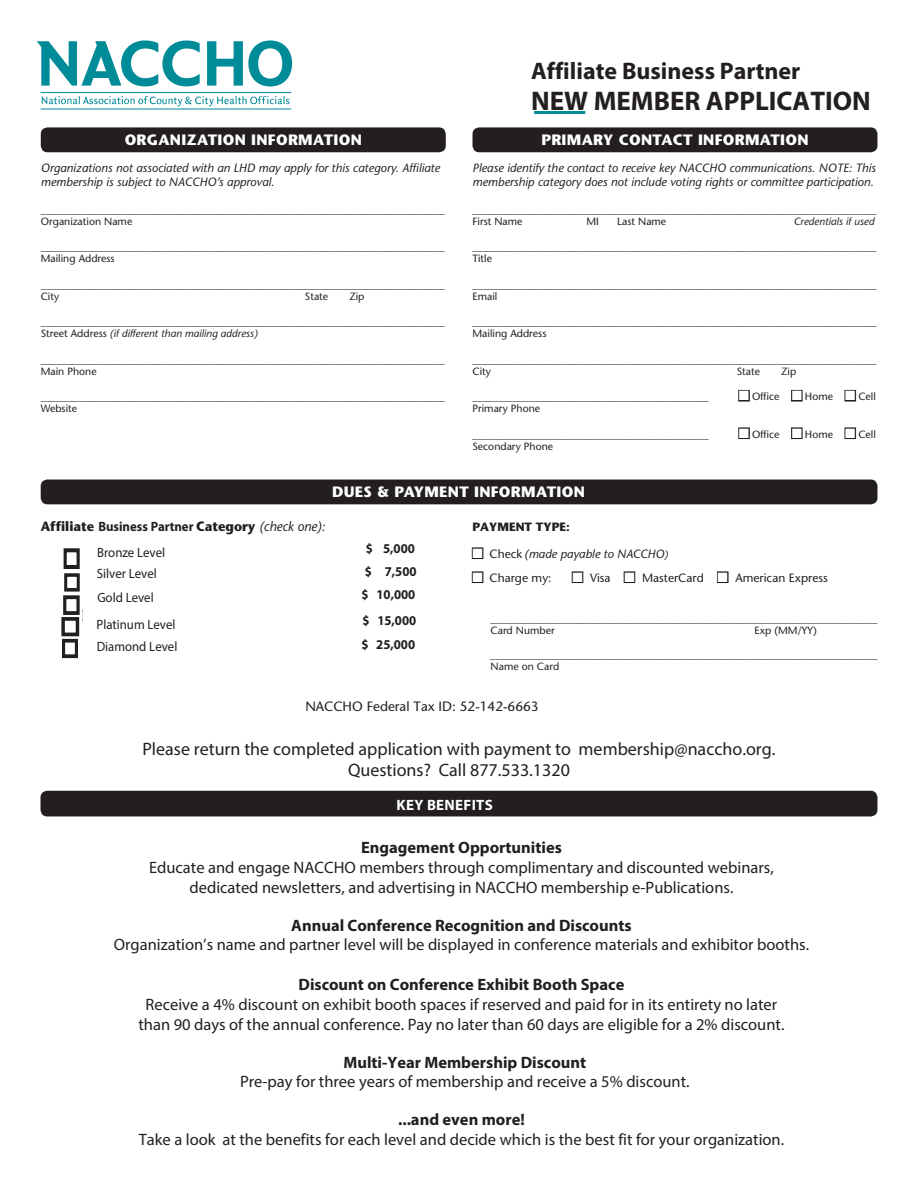
<style>
.page{position:relative;width:918px;height:1188px;background:#fff}
.page>*{position:absolute;margin:0;border:0;box-sizing:border-box;transform-origin:0 0}
.t1{font:700 27px "Myriad Pro";color:#231f20}
.t2{font:700 24px "Myriad Pro";color:#231f20}
.t3{font:18px/21.6px "Myriad Pro";color:#231f20;text-align:center}
.t4{font:16.5px/19.8px "Myriad Pro";color:#231f20;text-align:center}
.t5{font:700 16.5px "Myriad Pro";color:#231f20}
.t6{font:700 15px "Stone Sans";letter-spacing:.02em;color:#fff}
.t7{font:700 15px "Myriad Pro";letter-spacing:.02em;color:#fff}
.t8{font:13.5px/20.9px "Myriad Pro";color:#231f20;scale:.95 1}
.t9{font:700 13.5px "Stone Sans";color:#231f20;scale:.95 1}
.t10{font:700 13.5px/26.1px "Myriad Pro";color:#231f20;scale:.95 1}
.t11{font:13.5px "Stone Sans";color:#231f20}
.t12{font:italic 12px/14.4px "Stone Sans";color:#231f20}
.t13{font:12px "Stone Sans";color:#231f20}
.t14{font:700 12px "Stone Sans";color:#231f20}
.t15{font:10.5px/12px "Stone Sans";color:#231f20}
.t16{font:italic 10.5px "Stone Sans";color:#231f20}
.s1{font-style:italic}
.s2{color:#fff}
.s3{font-family:"Myriad Pro"}
.s4{font-weight:400;font-style:italic}
.s5{font-style:normal}
.s6{font-size:10.5px}
</style>
<div class="page">
<svg style="left:37px;top:41px;width:163px;height:45px"></svg>
<svg style="left:207px;top:40px;width:85px;height:46px"></svg>
<svg style="left:41px;top:96px;width:249px;height:10px"></svg>
<hr style="left:41px;top:92px;width:250px;height:1px;background:#008b98">
<hr style="left:41px;top:109px;width:250px;height:1px;background:#008b98">
<div style="left:41px;top:127px;width:405px;height:25px;background:#231f20;border-radius:7px"></div>
<div style="left:41px;top:480px;width:837px;height:24px;background:#231f20;border-radius:7px"></div>
<div style="left:472px;top:127px;width:406px;height:25px;background:#231f20;border-radius:7px"></div>
<div style="left:738px;top:390px;width:12px;height:12px;border:2px solid #231f20"></div>
<div style="left:791px;top:390px;width:12px;height:12px;border:2px solid #231f20"></div>
<div style="left:844px;top:390px;width:12px;height:12px;border:2px solid #231f20"></div>
<div style="left:738px;top:427px;width:12px;height:12px;border:2px solid #231f20"></div>
<div style="left:791px;top:427px;width:12px;height:12px;border:2px solid #231f20"></div>
<div style="left:844px;top:427px;width:12px;height:12px;border:2px solid #231f20"></div>
<hr style="left:534px;top:111px;width:51px;height:3px;background:#008b98">
<div style="left:63px;top:549px;width:17px;height:20px;border:4px solid #231f20"></div>
<div style="left:63px;top:596px;width:17px;height:19px;border:3px solid #231f20"></div>
<div style="left:64px;top:573px;width:16px;height:18px;border:3px solid #231f20"></div>
<div style="left:62px;top:639px;width:16px;height:19px;border:3px solid #231f20"></div>
<div style="left:472px;top:547px;width:11px;height:12px;border:2px solid #231f20"></div>
<div style="left:472px;top:571px;width:11px;height:12px;border:2px solid #231f20"></div>
<div style="left:572px;top:571px;width:11px;height:12px;border:2px solid #231f20"></div>
<div style="left:624px;top:571px;width:11px;height:12px;border:2px solid #231f20"></div>
<div style="left:717px;top:571px;width:12px;height:12px;border:2px solid #231f20"></div>
<div style="left:40px;top:791px;width:838px;height:25px;background:#231f20;border-radius:7px"></div>
<div style="left:61px;top:617px;width:18px;height:19px;border:4px solid #231f20"></div>
<h3 class="t6" style="left:125px;top:131px;width:239px">ORGANIZATION INFORMATION</h3>
<p class="t12" style="left:41px;top:160px;width:401px">Organizations not associated with an LHD may apply for this category. Affiliate membership is subject to NACCHO’s approval.</p>
<p class="t15" style="left:41px;top:203px;width:406px">_____________________________________________________________________________<br>Organization Name</p>
<p class="t15" style="left:41px;top:241px;width:406px">_____________________________________________________________________________<br>Mailing Address</p>
<p class="t15" style="left:41px;top:278px;width:406px">_____________________________________________________________________________<br>City</p>
<p class="t15" style="left:305px;top:290px;width:25px">State</p>
<p class="t15" style="left:349px;top:290px;width:18px">Zip </p>
<p class="t15" style="left:41px;top:316px;width:406px">_____________________________________________________________________________<br>Street Address <span class="s1">(if different than mailing address)</span></p>
<p class="t15" style="left:41px;top:353px;width:406px">_____________________________________________________________________________<br>Main Phone</p>
<p class="t15" style="left:41px;top:391px;width:406px">_____________________________________________________________________________<br>Website</p>
<h2 class="t2" style="left:531px;top:55px;width:271px">Affiliate Business Partner</h2>
<h1 class="t1" style="left:531px;top:84px;width:341px">NEW MEMBER APPLICATION</h1>
<h3 class="t6" style="left:541px;top:131px;width:269px">PRIMARY CONTACT INFORMATION</h3>
<p class="t12" style="left:472px;top:160px;width:405px">Please identify the contact to receive key NACCHO communications. NOTE: This membership category does not include voting rights or committee participation.</p>
<p class="t15" style="left:472px;top:203px;width:406px">_____________________________________________________________________________<br>First Name</p>
<p class="t15" style="left:587px;top:215px;width:14px">MI</p>
<p class="t15" style="left:617px;top:215px;width:51px">Last Name</p>
<p class="t16" style="left:794px;top:215px;width:82px">Credentials if used</p>
<p class="t15" style="left:473px;top:241px;width:406px">_____________________________________________________________________________<br>Title</p>
<p class="t15" style="left:473px;top:278px;width:406px">_____________________________________________________________________________<br>Email</p>
<p class="t15" style="left:473px;top:316px;width:406px">_____________________________________________________________________________<br>Mailing Address</p>
<p class="t15" style="left:473px;top:353px;width:406px">_____________________________________________________________________________<br>City</p>
<p class="t15" style="left:737px;top:365px;width:25px">State</p>
<p class="t15" style="left:781px;top:365px;width:18px">Zip </p>
<p class="t15" style="left:473px;top:391px;width:238px">_____________________________________________</p>
<p class="t15" style="left:472px;top:403px;width:69px">Primary Phone</p>
<p class="t15" style="left:472px;top:428px;width:238px">_____________________________________________</p>
<p class="t15" style="left:472px;top:440px;width:82px">Secondary Phone</p>
<p class="t15" style="left:739px;top:391px;width:139px"><span class="s2">■</span> Office <span class="s2">■</span> Home <span class="s2">■</span> Cell</p>
<p class="t15" style="left:739px;top:428px;width:139px"><span class="s2">■</span> Office <span class="s2">■</span> Home <span class="s2">■</span> Cell</p>
<h3 class="t6" style="left:332px;top:483px;width:254px">DUES &amp; PAYMENT INFORMATION</h3>
<p class="t9" style="left:41px;top:517px;width:301px">Affiliate <span class="s3">Business Partner</span> Category <span class="s4">(check one):</span></p>
<p class="t8" style="left:97px;top:542px;width:73px">Bronze Level<br>Silver Level</p>
<p class="t10" style="left:366px;top:535px;width:53px">$ 5,000</p>
<p class="t10" style="left:365px;top:558px;width:56px">$ 7,500</p>
<p class="t8" style="left:97px;top:587px;width:61px">Gold Level</p>
<p class="t10" style="left:362px;top:581px;width:59px">$ 10,000 $ 15,000</p>
<p class="t8" style="left:97px;top:614px;width:87px;line-height:21.3px">Platinum Level<br>Diamond Level</p>
<p class="t10" style="left:361px;top:631px;width:58px">$ 25,000</p>
<p class="t14" style="left:472px;top:519px;width:99px">PAYMENT TYPE:</p>
<p class="t12" style="left:472px;top:546px;width:197px"><span class="s2">■</span> <span class="s5">Check</span> (made payable to NACCHO<span class="s6">)</span></p>
<p class="t13" style="left:472px;top:570px;width:81px"><span class="s2">■</span> Charge my:</p>
<p class="t13" style="left:572px;top:570px;width:257px"><span class="s2">■</span> Visa <span class="s2">■</span> MasterCard <span class="s2">■</span> American Express</p>
<p class="t15" style="left:490px;top:613px;width:388px">__________________________________________________________________________<br>Card Number</p>
<p class="t15" style="left:755px;top:625px;width:64px">Exp (MM/YY)</p>
<p class="t15" style="left:490px;top:649px;width:388px">__________________________________________________________________________<br>Name on Card</p>
<p class="t11" style="left:305px;top:698px;width:235px">NACCHO Federal Tax ID: 52-142-6663</p>
<h3 class="t3" style="left:142px;top:738px;width:635px">Please return the completed application with payment to membership@naccho.org.<br>Questions? Call 877.533.1320</h3>
<h3 class="t7" style="left:397px;top:795px;width:98px">KEY BENEFITS</h3>
<h3 class="t5" style="left:361px;top:837px;width:202px">Engagement Opportunities</h3>
<h3 class="t4" style="left:149px;top:857px;width:626px">Educate and engage NACCHO members through complimentary and discounted webinars, dedicated newsletters, and advertising in NACCHO membership e-Publications.</h3>
<h3 class="t5" style="left:291px;top:914px;width:342px">Annual Conference Recognition and Discounts</h3>
<h3 class="t4" style="left:114px;top:935px;width:697px">Organization’s name and partner level will be displayed in conference materials and exhibitor booths.</h3>
<h3 class="t5" style="left:299px;top:974px;width:327px">Discount on Conference Exhibit Booth Space</h3>
<h3 class="t4" style="left:138px;top:994px;width:647px">Receive a 4% discount on exhibit booth spaces if reserved and paid for in its entirety no later than 90 days of the annual conference. Pay no later than 60 days are eligible for a 2% discount.</h3>
<h3 class="t5" style="left:343px;top:1051px;width:244px">Multi-Year Membership Discount</h3>
<h3 class="t4" style="left:240px;top:1072px;width:451px">Pre-pay for three years of membership and receive a 5% discount.</h3>
<h3 class="t5" style="left:398px;top:1109px;width:128px">...and even more!</h3>
<h3 class="t4" style="left:139px;top:1129px;width:647px">Take a look at the benefits for each level and decide which is the best fit for your organization.</h3>
</div>
